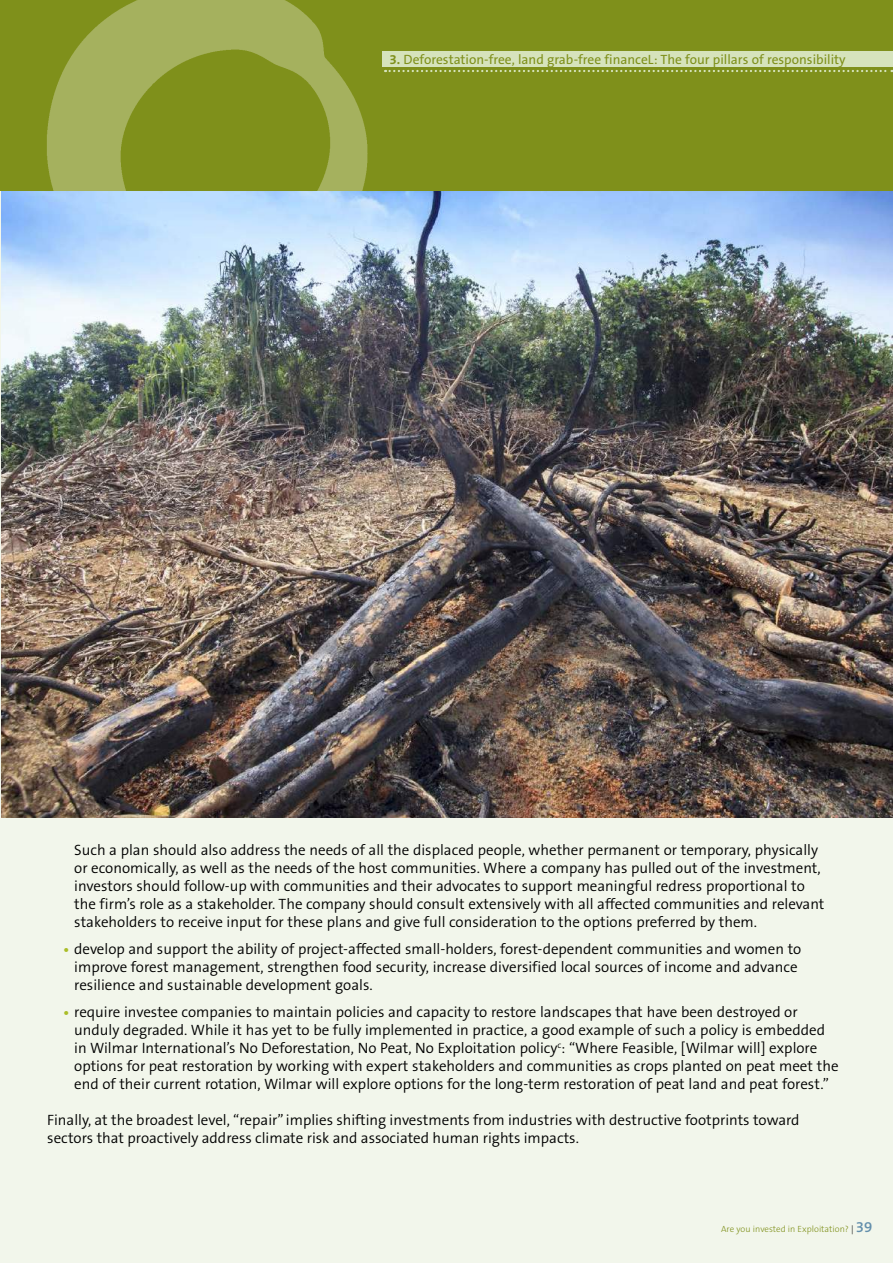
<style>
.page{position:relative;width:893px;height:1263px;background:#fff}
.page>*{position:absolute;margin:0;border:0;box-sizing:border-box;transform-origin:0 0}
.t1{font:300 15px/18px "The Sans B4";color:#000}
.t2{font:13.5px "The Sans B5 Plain";color:#7f901b}
.t3{font:300 9px "The Sans B3";color:#7f901b}
.s1{font-family:"The Sans B7";font-weight:700}
.s2{font-family:"The Sans B7";font-weight:700;font-size:13.5px;color:#aabd27}
.s3{color:#000}
.s4{font-family:"The Sans B6";font-weight:600;font-size:15px;color:#638fac}
</style>
<div class="page">
<div style="left:0;top:186px;width:893px;height:1077px;background:#f2f6eb"></div>
<div style="left:0;top:0;width:893px;height:191px;background:#7f901b"></div>
<img style="left:47px;top:0;width:321px;height:190px">
<img style="left:1px;top:191px;width:892px;height:626px">
<div style="left:382px;top:51px;width:511px;height:16px;background:#d6e3bc"></div>
<svg style="left:385px;top:70px;width:507px;height:2px"></svg>
<p class="t2" style="left:389px;top:53px;width:458px"><span class="s1">3.</span> Deforestation-free, land grab-free financeL: The four pillars of responsibility</p>
<p class="t1" style="left:74px;top:842px;width:752px">Such a plan should also address the needs of all the displaced people, whether permanent or temporary, physically or economically, as well as the needs of the host communities. Where a company has pulled out of the investment, investors should follow-up with communities and their advocates to support meaningful redress proportional to the firm’s role as a stakeholder. The company should consult extensively with all affected communities and relevant stakeholders to receive input for these plans and give full consideration to the options preferred by them.</p>
<p class="t1" style="left:74px;top:941px;width:729px;text-indent:-11px"><span class="s2">•</span> develop and support the ability of project-affected small-holders, forest-dependent communities and women to improve forest management, strengthen food security, increase diversified local sources of income and advance resilience and sustainable development goals.</p>
<p class="t1" style="left:74px;top:1004px;width:766px;text-indent:-11px"><span class="s2">•</span> require investee companies to maintain policies and capacity to restore landscapes that have been destroyed or unduly degraded. While it has yet to be fully implemented in practice, a good example of such a policy is embedded in Wilmar International’s No Deforestation, No Peat, No Exploitation policy<sup>c</sup>: “Where Feasible, [Wilmar will] explore options for peat restoration by working with expert stakeholders and communities as crops planted on peat meet the end of their current rotation, Wilmar will explore options for the long-term restoration of peat land and peat forest.”</p>
<p class="t1" style="left:47px;top:1112px;width:754px">Finally, at the broadest level, “repair” implies shifting investments from industries with destructive footprints toward sectors that proactively address climate risk and associated human rights impacts.</p>
<p class="t3" style="left:721px;top:1224px;width:153px">Are you invested in Exploitation? <span class="s3">|</span> <span class="s4">39</span></p>
</div>
